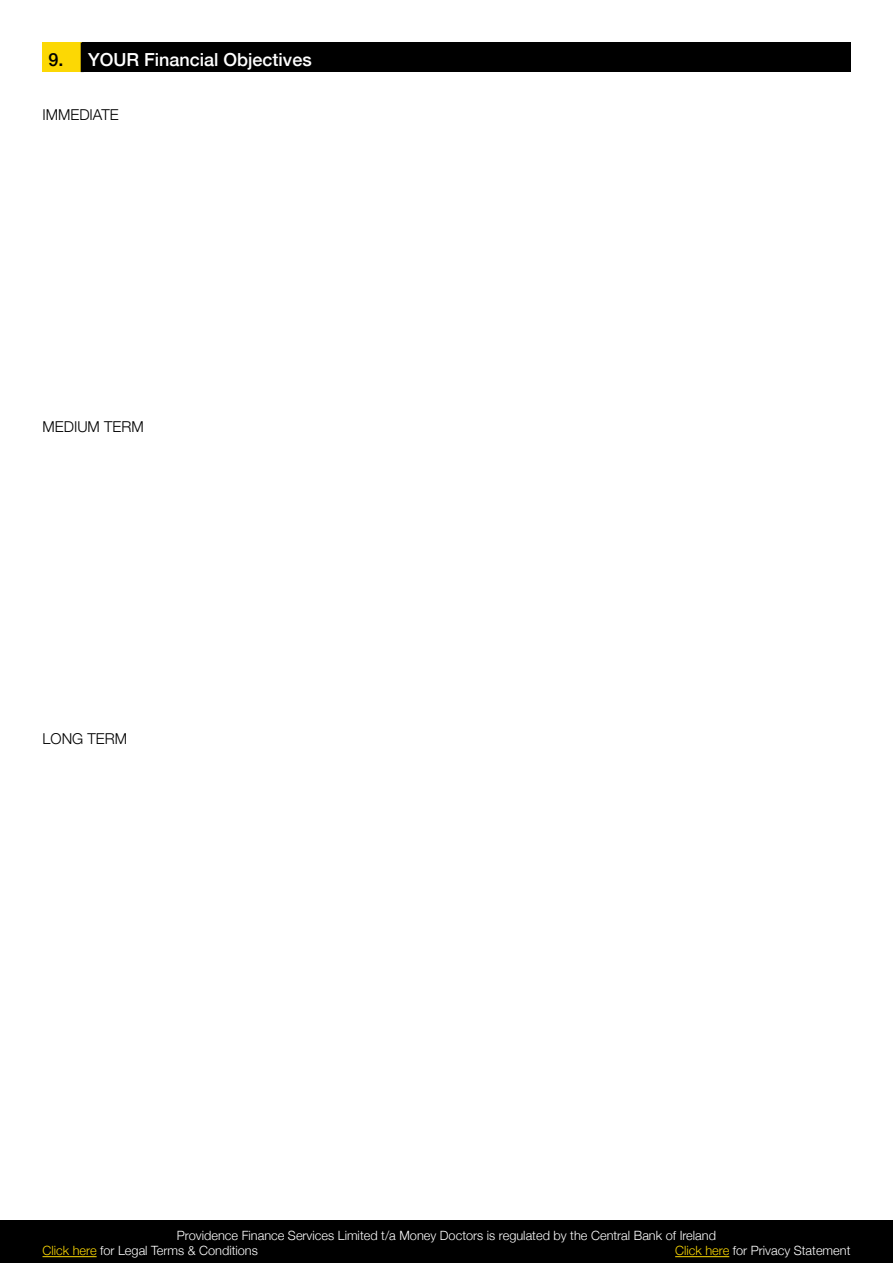
<style>
.page{position:relative;width:893px;height:1263px;background:#fff}
.page>*{position:absolute;margin:0;border:0;box-sizing:border-box;transform-origin:0 0}
.t1{font:500 18px "Helvetica Neue";color:#fff}
.t2{font:300 15px "Helvetica Neue";color:#000}
.t3{font:300 12.75px/15px "Helvetica Neue";color:#fff}
.s1{color:#000}
.s2{color:#fcd804}
</style>
<div class="page">
<div style="left:0;top:1220px;width:893px;height:43px;background:#000"></div>
<hr style="left:43px;top:1256px;width:54px;height:1px;background:#fcd804">
<hr style="left:675px;top:1256px;width:54px;height:1px;background:#fcd804">
<div style="left:43px;top:43px;width:39px;height:29px;background:#fcd804"></div>
<div style="left:82px;top:43px;width:768px;height:29px;background:#000"></div>
<hr style="left:81px;top:43px;width:3px;height:29px;background:#000">
<h1 class="t1" style="left:49px;top:45px;width:265px"><span class="s1">9.</span> YOUR Financial Objectives</h1>
<p class="t2" style="left:43px;top:103px;width:78px">IMMEDIATE</p>
<p class="t2" style="left:43px;top:415px;width:103px">MEDIUM TERM</p>
<p class="t2" style="left:43px;top:727px;width:86px">LONG TERM</p>
<p class="t3" style="left:43px;top:1227px;width:675px;text-indent:134px">Providence Finance Services Limited t/a Money Doctors is regulated by the Central Bank of Ireland<br><span class="s2">Click here</span> for Legal Terms &amp; Conditions</p>
<p class="t3" style="left:675px;top:1242px;width:177px"><span class="s2">Click here</span> for Privacy Statement</p>
</div>
